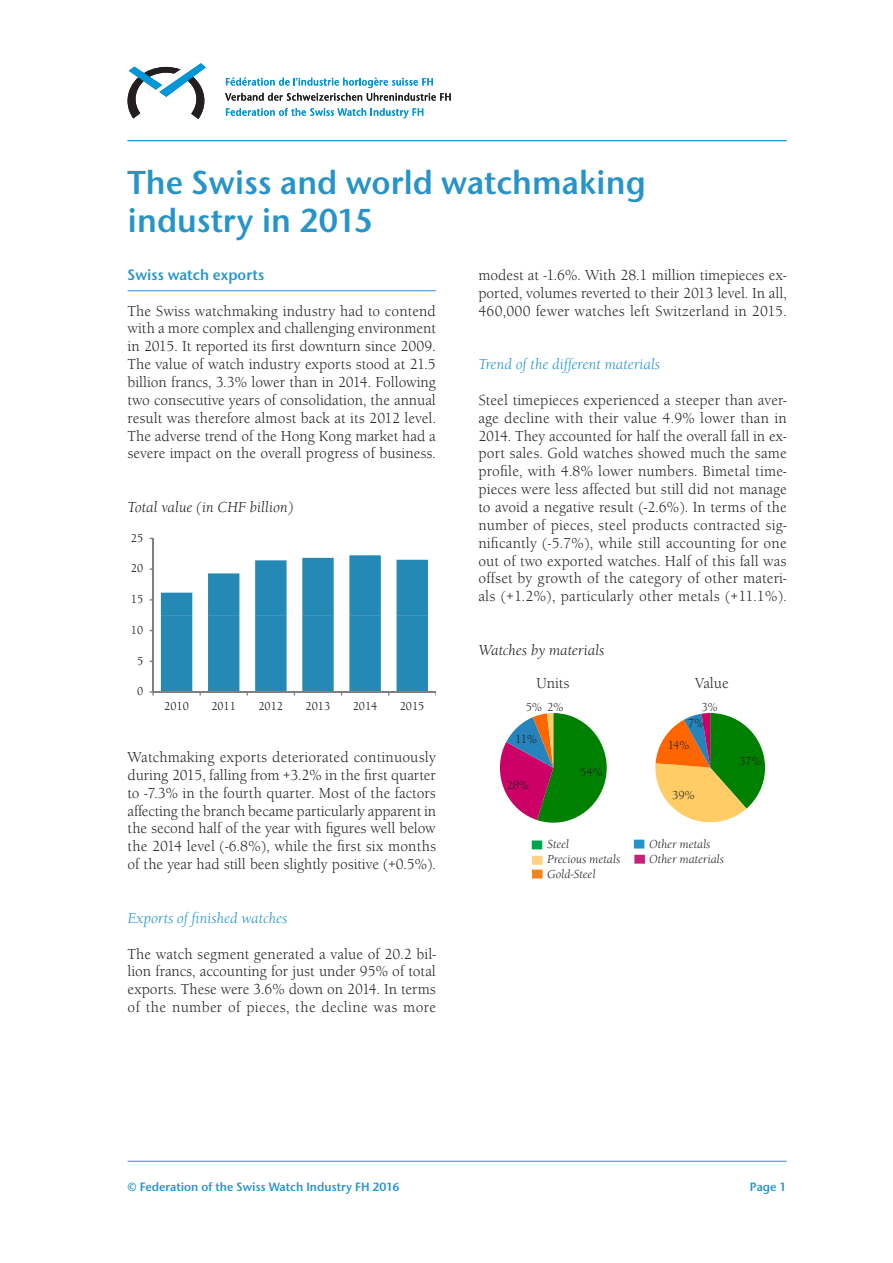
<style>
.page{position:relative;width:893px;height:1263px;background:#fff}
.page>*{position:absolute;margin:0;border:0;box-sizing:border-box;transform-origin:0 0}
.Titre{font:33px "Stone Sans Sem ITC Semi";color:#2694c9;scale:.96 1}
.Texte_courant{font:15px/17.9px "Berkeley Old ITC";letter-spacing:.01em;color:#231f20;text-align:justify;scale:.96 1}
.Légende{font:italic 15px "Berkeley Old ITC";color:#2694c9}
.Légende-2{font:italic 15px "Berkeley Old ITC";color:#231f20}
.Inter-titre{font:15px "Stone Sans Sem ITC Semi";color:#2694c9;scale:.96 1}
.Tableaux_texte{font:15px "Berkeley Old ITC";color:#231f20;scale:.96 1}
.Note_de_bas_de_page{font:italic 12px "Berkeley Old ITC";color:#231f20}
.Pied_de_page{font:12px "Stone Sans Sem ITC Semi";color:#2694c9;scale:.96 1}
.Tableaux_texte-2{font:12px "Berkeley Old ITC";color:#231f20;scale:.96 1}
.t1{font:11.85px "Berkeley Old ITC";letter-spacing:.005em;color:#000;scale:.94 1}
</style>
<div class="page">
<hr style="left:128px;top:290px;width:308px;height:1px;background:#2694c9">
<hr style="left:128px;top:1161px;width:659px;height:1px;background:#2694c9">
<svg style="left:128px;top:64px;width:77px;height:55px"></svg>
<svg style="left:225px;top:77px;width:226px;height:24px"></svg>
<svg style="left:226px;top:108px;width:197px;height:10px"></svg>
<hr style="left:128px;top:140px;width:659px;height:1px;background:#2694c9">
<hr style="left:152px;top:538px;width:2px;height:78px;background:#808080">
<hr style="left:152px;top:616px;width:2px;height:76px;background:#808080">
<hr style="left:153px;top:691px;width:283px;height:2px;background:#808080">
<svg style="left:161px;top:555px;width:267px;height:140px"></svg>
<div style="left:634px;top:840px;width:10px;height:8px;background:#2694c9"></div>
<div style="left:634px;top:855px;width:11px;height:9px;background:#c92079;border:2px solid #c92079"></div>
<div style="left:532px;top:840px;width:10px;height:9px;background:#00a54f;border:2px solid #00a54f"></div>
<div style="left:532px;top:856px;width:10px;height:9px;background:#fed182;border:2px solid #fed182"></div>
<div style="left:532px;top:870px;width:11px;height:8px;background:#f58220;border:2px solid #f58220"></div>
<svg style="left:499px;top:713px;width:108px;height:110px"></svg>
<svg style="left:655px;top:713px;width:111px;height:110px"></svg>
<p class="Titre" style="left:128px;top:162px;width:541px">The Swiss and world watchmaking</p>
<p class="Titre" style="left:128px;top:200px;width:258px">industry in 2015</p>
<p class="Texte_courant" style="left:478px;top:266px;width:323px">modest at -1.6%. With 28.1 million timepieces ex&shy;ported, volumes reverted to their 2013 level. In all, 460,000 fewer watches left Switzerland in 2015.</p>
<p class="Légende" style="left:478px;top:355px;width:183px">Trend of the different materials</p>
<p class="Texte_courant" style="left:478px;top:391px;width:323px">Steel timepieces experienced a steeper than aver&shy;age decline with their value 4.9% lower than in 2014. They accounted for half the overall fall in ex&shy;port sales. Gold watches showed much the same profile, with 4.8% lower numbers. Bimetal time&shy;pieces were less affected but still did not manage to avoid a negative result (-2.6%). In terms of the number of pieces, steel products contracted sig&shy;nificantly (-5.7%), while still accounting for one out of two exported watches. Half of this fall was offset by growth of the category of other materi-</p>
<p class="t1" style="left:131px;top:592px;width:14px">15</p>
<p class="Texte_courant" style="left:478px;top:588px;width:323px">als (+1.2%), particularly other metals (+11.1%).</p>
<p class="Inter-titre" style="left:128px;top:265px;width:144px">Swiss watch exports</p>
<p class="Texte_courant" style="left:128px;top:302px;width:323px">The Swiss watchmaking industry had to contend with a more complex and challenging environment in 2015. It reported its first downturn since 2009.<br>The value of watch industry exports stood at 21.5 billion francs, 3.3% lower than in 2014. Following two consecutive years of consolidation, the annual result was therefore almost back at its 2012 level.<br>The adverse trend of the Hong Kong market had a severe impact on the overall progress of business.</p>
<p class="Légende-2" style="left:128px;top:498px;width:167px">Total value (in CHF billion)</p>
<p class="t1" style="left:131px;top:531px;width:14px">25</p>
<p class="t1" style="left:131px;top:562px;width:14px">20</p>
<p class="t1" style="left:131px;top:623px;width:14px">10</p>
<p class="t1" style="left:137px;top:654px;width:8px">5</p>
<p class="t1" style="left:137px;top:684px;width:8px">0</p>
<p class="t1" style="left:164px;top:699px;width:28px">2010</p>
<p class="t1" style="left:211px;top:699px;width:28px">2011</p>
<p class="t1" style="left:258px;top:699px;width:28px">2012</p>
<p class="t1" style="left:306px;top:699px;width:28px">2013</p>
<p class="t1" style="left:353px;top:699px;width:28px">2014</p>
<p class="t1" style="left:400px;top:699px;width:28px">2015</p>
<p class="Texte_courant" style="left:128px;top:748px;width:323px">Watchmaking exports deteriorated continuously during 2015, falling from +3.2% in the first quarter to -7.3% in the fourth quarter. Most of the factors affecting the branch became particularly apparent in the second half of the year with figures well below the 2014 level (-6.8%), while the first six months of the year had still been slightly positive (+0.5%).</p>
<p class="Légende" style="left:128px;top:909px;width:161px">Exports of finished watches</p>
<p class="Texte_courant" style="left:128px;top:945px;width:323px">The watch segment generated a value of 20.2 bil&shy;lion francs, accounting for just under 95% of total exports. These were 3.6% down on 2014. In terms of the number of pieces, the decline was more</p>
<p class="Légende-2" style="left:478px;top:641px;width:127px">Watches by materials</p>
<p class="Tableaux_texte" style="left:536px;top:674px;width:36px">Units</p>
<p class="Tableaux_texte" style="left:695px;top:674px;width:36px">Value</p>
<p class="Tableaux_texte-2" style="left:526px;top:700px;width:40px">5% 2%</p>
<p class="Tableaux_texte-2" style="left:515px;top:733px;width:24px">11%</p>
<p class="Tableaux_texte-2" style="left:506px;top:778px;width:25px">28%</p>
<p class="Tableaux_texte-2" style="left:580px;top:765px;width:25px">54%</p>
<p class="Tableaux_texte-2" style="left:701px;top:700px;width:18px">3%</p>
<p class="Tableaux_texte-2" style="left:688px;top:717px;width:18px">7%</p>
<p class="Tableaux_texte-2" style="left:668px;top:738px;width:24px">14%</p>
<p class="Tableaux_texte-2" style="left:672px;top:788px;width:25px">39%</p>
<p class="Tableaux_texte-2" style="left:739px;top:754px;width:25px">37%</p>
<p class="Note_de_bas_de_page" style="left:547px;top:837px;width:23px">Steel</p>
<p class="Note_de_bas_de_page" style="left:547px;top:852px;width:74px">Precious metals</p>
<p class="Note_de_bas_de_page" style="left:547px;top:867px;width:50px">Gold-Steel</p>
<p class="Note_de_bas_de_page" style="left:649px;top:837px;width:63px">Other metals</p>
<p class="Note_de_bas_de_page" style="left:649px;top:852px;width:76px">Other materials</p>
<p class="Pied_de_page" style="left:128px;top:1179px;width:285px">© Federation of the Swiss Watch Industry FH 2016</p>
<p class="Pied_de_page" style="left:750px;top:1179px;width:40px">Page 1</p>
</div>
